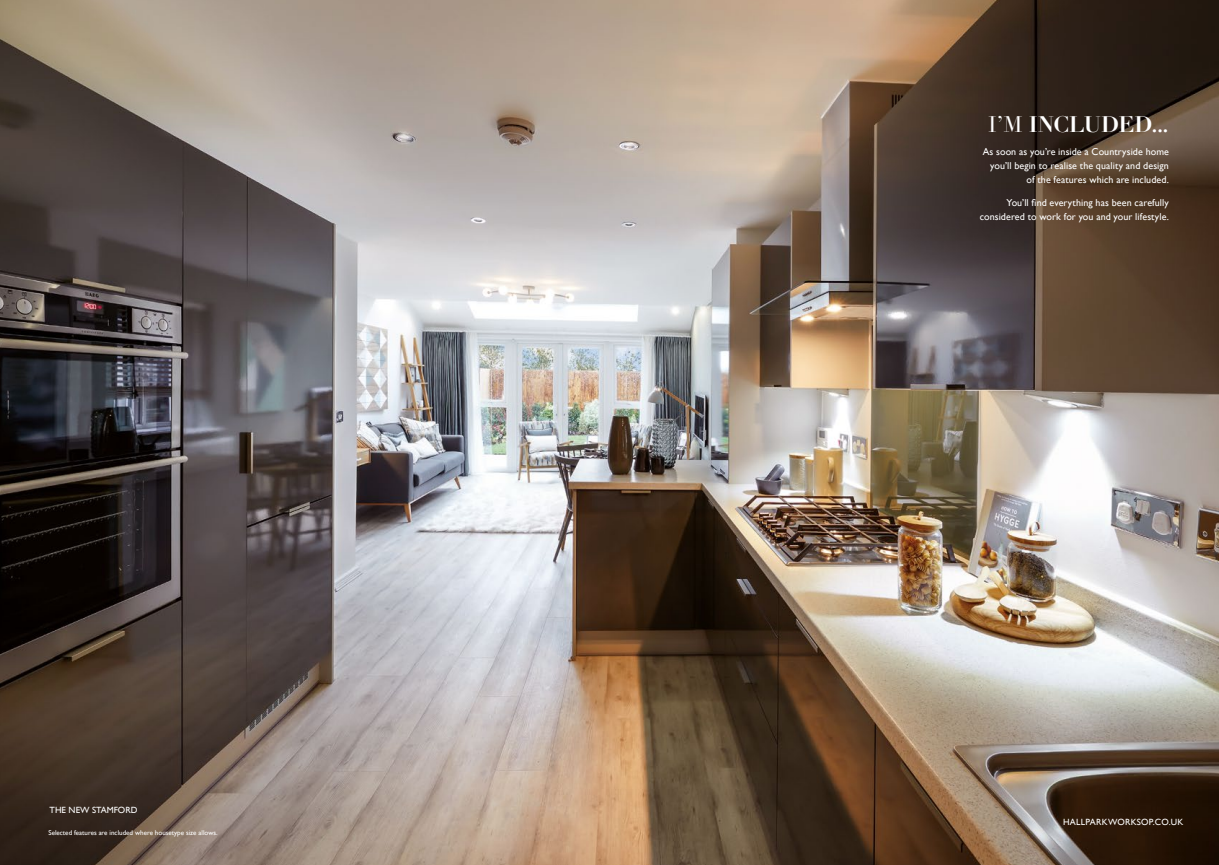
<style>
.page{position:relative;width:1219px;height:865px;background:#fff}
.page>*{position:absolute;margin:0;border:0;box-sizing:border-box;transform-origin:0 0}
.t1{font:700 22px "Didot";letter-spacing:-.015em;color:#fff}
.t2{font:10px/14px "Gill Sans";letter-spacing:.01em;color:#fff;text-align:right}
.t3{font:9px "Gill Sans";letter-spacing:.015em;color:#fff}
.t4{font:7px "Gill Sans";color:#fff}
.s1{font-weight:400}
</style>
<div class="page">
<img style="left:0;top:0;width:1219px;height:865px">
<p class="t3" style="left:50px;top:804px;width:89px">THE NEW STAMFORD</p>
<p class="t4" style="left:48px;top:828px;width:171px">Selected features are included where housetype size allows.</p>
<h1 class="t1" style="left:988px;top:111px;width:182px"><span class="s1">I’M</span> INCLUDED...</h1>
<p class="t2" style="left:983px;top:145px;width:188px">As soon as you’re inside a Countryside home you’ll begin to realise the quality and design of the features which are included.</p>
<p class="t2" style="left:980px;top:195px;width:191px">You’ll find everything has been carefully considered to work for you and your lifestyle.</p>
<p class="t3" style="left:1063px;top:816px;width:122px">HALLPARKWORKSOP.CO.UK</p>
</div>
